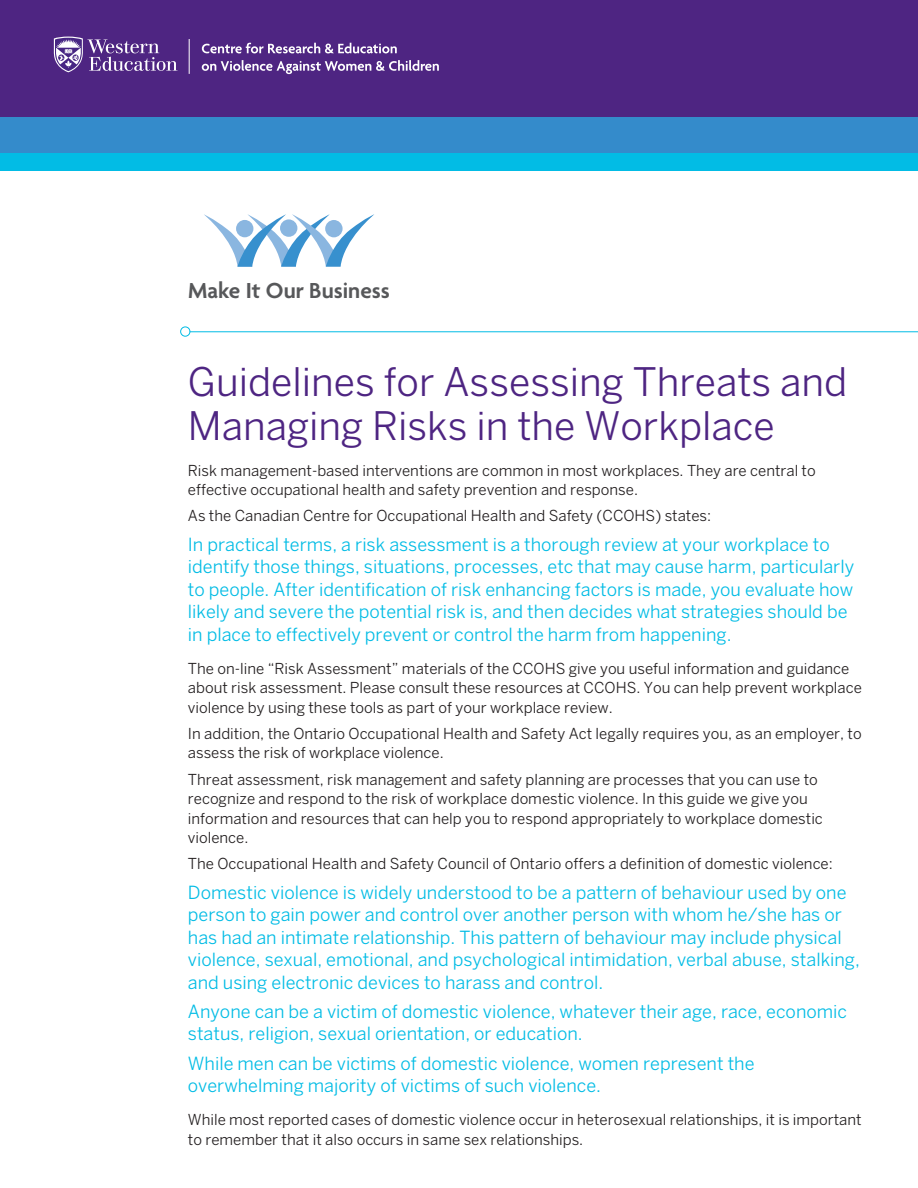
<style>
.page{position:relative;width:918px;height:1188px;background:#fff}
.page>*{position:absolute;margin:0;border:0;box-sizing:border-box;transform-origin:0 0}
.t1{font:39px/43.5px "Benton Sans";color:#4e2582}
.t2{font:600 23.55px "Agenda";color:#57585a}
.t3{font:18px/22.5px "Benton Sans";color:#02bce5}
.t4{font:15px/19.5px "Benton Sans";color:#231f20}
</style>
<div class="page">
<div style="left:0;top:0;width:918px;height:119px;background:#4e2582"></div>
<div style="left:0;top:118px;width:918px;height:38px;background:#348bcb"></div>
<div style="left:0;top:153px;width:918px;height:18px;background:#02bce5"></div>
<svg style="left:54px;top:37px;width:123px;height:35px"></svg>
<hr style="left:189px;top:39px;width:1px;height:35px;background:#fff">
<svg style="left:202px;top:43px;width:195px;height:10px"></svg>
<svg style="left:202px;top:60px;width:237px;height:14px"></svg>
<svg style="left:204px;top:214px;width:170px;height:53px"></svg>
<hr style="left:190px;top:332px;width:728px;height:1px;background:#02bce5">
<div style="left:180px;top:327px;width:10px;height:10px;border:1px solid #02bce5;border-radius:50%"></div>
<p class="t2" style="left:188px;top:276px;width:203px">Make It Our Business</p>
<p class="t1" style="left:188px;top:360px;width:661px">Guidelines for Assessing Threats and<br>Managing Risks in the Workplace</p>
<p class="t4" style="left:188px;top:460px;width:629px">Risk management-based interventions are common in most workplaces. They are central to effective occupational health and safety prevention and response.</p>
<p class="t4" style="left:188px;top:506px;width:525px">As the Canadian Centre for Occupational Health and Safety (CCOHS) states:</p>
<p class="t3" style="left:188px;top:533px;width:668px">In practical terms, a risk assessment is a thorough review at your workplace to identify those things, situations, processes, etc that may cause harm, particularly to people. After identification of risk enhancing factors is made, you evaluate how likely and severe the potential risk is, and then decides what strategies should be in place to effectively prevent or control the harm from happening.</p>
<p class="t4" style="left:188px;top:658px;width:676px">The on-line “Risk Assessment” materials of the CCOHS give you useful information and guidance about risk assessment. Please consult these resources at CCOHS. You can help prevent workplace violence by using these tools as part of your workplace review.</p>
<p class="t4" style="left:188px;top:724px;width:675px">In addition, the Ontario Occupational Health and Safety Act legally requires you, as an employer, to assess the risk of workplace violence.</p>
<p class="t4" style="left:188px;top:769px;width:637px">Threat assessment, risk management and safety planning are processes that you can use to recognize and respond to the risk of workplace domestic violence. In this guide we give you information and resources that can help you to respond appropriately to workplace domestic violence.</p>
<p class="t4" style="left:188px;top:854px;width:646px">The Occupational Health and Safety Council of Ontario offers a definition of domestic violence:</p>
<p class="t3" style="left:188px;top:881px;width:674px">Domestic violence is widely understood to be a pattern of behaviour used by one person to gain power and control over another person with whom he/she has or has had an intimate relationship. This pattern of behaviour may include physical violence, sexual, emotional, and psychological intimidation, verbal abuse, stalking, and using electronic devices to harass and control.</p>
<p class="t3" style="left:188px;top:1000px;width:661px">Anyone can be a victim of domestic violence, whatever their age, race, economic status, religion, sexual orientation, or education.</p>
<p class="t3" style="left:188px;top:1052px;width:568px">While men can be victims of domestic violence, women represent the overwhelming majority of victims of such violence.</p>
<p class="t4" style="left:188px;top:1110px;width:675px">While most reported cases of domestic violence occur in heterosexual relationships, it is important to remember that it also occurs in same sex relationships.</p>
</div>
